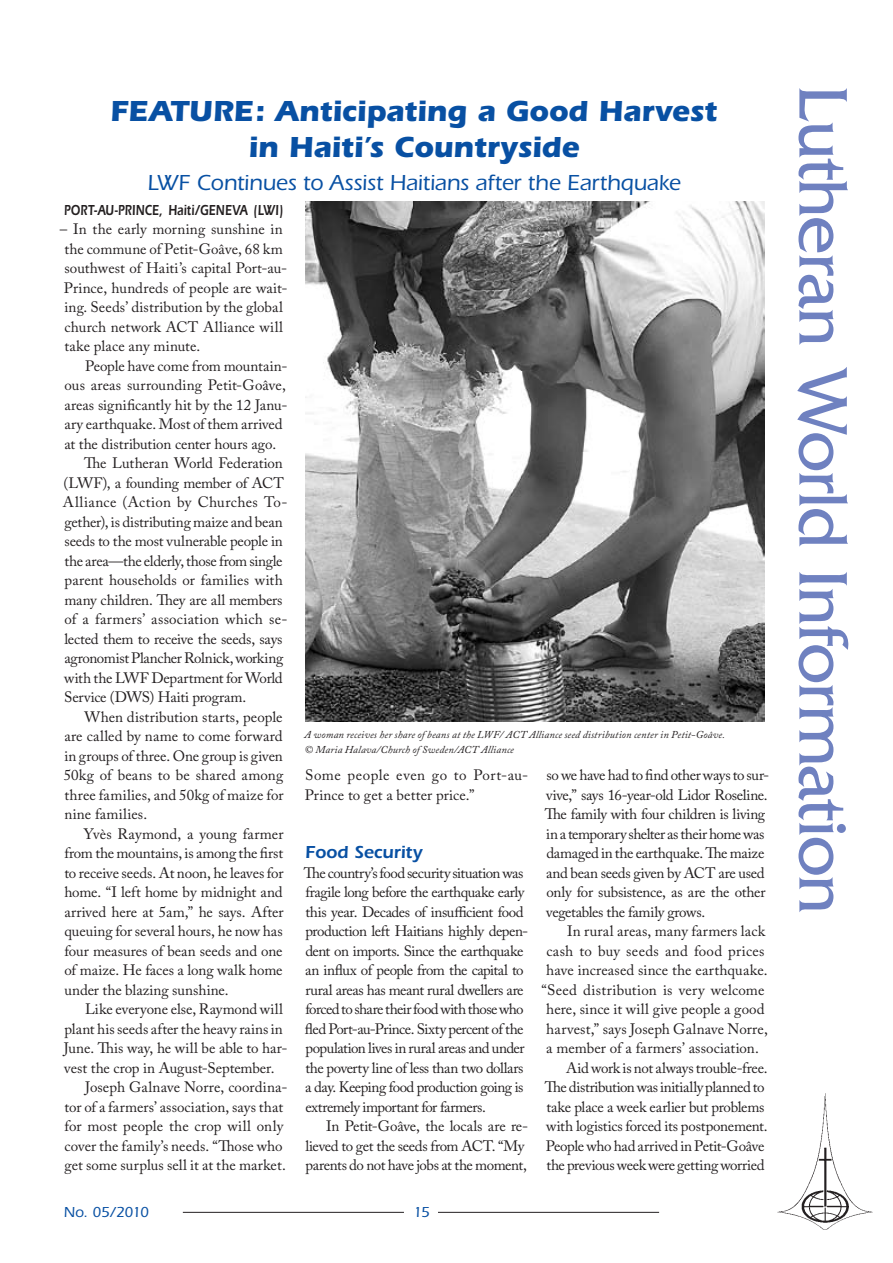
<style>
.page{position:relative;width:893px;height:1263px;background:#fff}
.page>*{position:absolute;margin:0;border:0;box-sizing:border-box;transform-origin:0 0}
.t1{font:72px "Friz Quadrata";letter-spacing:-.02em;color:#6f81c0}
.t2{font:700 30px/36px "Itc Eras";letter-spacing:-.005em;color:#0850a3;text-align:center}
.t3{font:500 22.5px "Itc Eras";letter-spacing:-.005em;color:#0850a3}
.t4{font:600 18px "Itc Eras";color:#0850a3}
.t5{font:15px/19.5px "Adobe Caslon Pro";letter-spacing:-.01em;color:#231f20}
.t6{font:15px/19.5px "Adobe Caslon Pro";letter-spacing:-.035em;color:#231f20}
.t7{font:15px "Adobe Caslon Pro";letter-spacing:.01em;color:#231f20}
.t8{font:15px "Adobe Caslon Pro";letter-spacing:.02em;color:#231f20}
.t9{font:15px "Adobe Caslon Pro";letter-spacing:.015em;color:#231f20}
.t10{font:15px/19.5px "Adobe Caslon Pro";letter-spacing:.025em;color:#231f20}
.t11{font:600 15px "Itc Eras";letter-spacing:.015em;color:#231f20;scale:.75 1}
.t12{font:500 15px "Itc Eras";letter-spacing:-.07em;color:#0850a3}
.t13{font:italic 10.5px/15px "Adobe Caslon Pro";letter-spacing:.015em;color:#231f20}
</style>
<div class="page">
<hr style="left:183px;top:1212px;width:221px;height:1px;background:#231f20">
<hr style="left:438px;top:1212px;width:221px;height:1px;background:#231f20">
<img style="left:777px;top:1093px;width:96px;height:137px">
<img style="left:305px;top:202px;width:460px;height:519px">
<h2 class="t2" style="left:110px;top:93px;width:609px">FEATURE: Anticipating a Good Harvest in Haiti’s Countryside</h2>
<h3 class="t3" style="left:148px;top:170px;width:535px">LWF Continues to Assist Haitians after the Earthquake</h3>
<p class="t11" style="left:64px;top:201px;width:294px">PORT-AU-PRINCE, Haiti/GENEVA (LWI)</p>
<p class="t5" style="left:60px;top:219px;width:229px">– In the early morning sunshine in the commune of Petit-Goâve, 68 km southwest of Haiti’s capital Port-au-Prince, hundreds of people are wait&shy;ing. Seeds’ distribution by the global church network ACT Alliance will take place any minute.</p>
<p class="t5" style="left:85px;top:356px;width:204px">People have come from mountain-</p>
<p class="t7" style="left:64px;top:376px;width:223px">ous areas surrounding Petit-Goâve,</p>
<p class="t5" style="left:64px;top:395px;width:225px">areas significantly hit by the 12 Janu-</p>
<p class="t5" style="left:64px;top:414px;width:220px">ary earthquake. Most of them arrived</p>
<p class="t5" style="left:64px;top:434px;width:213px">at the distribution center hours ago.</p>
<p class="t5" style="left:84px;top:453px;width:200px">The Lutheran World Federation</p>
<p class="t5" style="left:64px;top:473px;width:222px">(LWF), a founding member of ACT</p>
<p class="t8" style="left:63px;top:493px;width:226px">Alliance (Action by Churches To-</p>
<p class="t5" style="left:64px;top:512px;width:220px">gether), is distributing maize and bean</p>
<p class="t5" style="left:65px;top:531px;width:220px">seeds to the most vulnerable people in</p>
<p class="t5" style="left:64px;top:551px;width:220px">the area—the elderly, those from single</p>
<p class="t5" style="left:65px;top:570px;width:220px">parent households or families with</p>
<p class="t5" style="left:64px;top:590px;width:220px">many children. They are all members</p>
<p class="t9" style="left:64px;top:610px;width:224px">of a farmers’ association which se-</p>
<p class="t5" style="left:64px;top:629px;width:220px">lected them to receive the seeds, says</p>
<p class="t5" style="left:64px;top:648px;width:220px">agronomist Plancher Rolnick, working</p>
<p class="t5" style="left:64px;top:668px;width:220px">with the LWF Department for World</p>
<p class="t5" style="left:64px;top:687px;width:184px">Service (DWS) Haiti program.</p>
<p class="t5" style="left:84px;top:707px;width:200px">When distribution starts, people</p>
<p class="t5" style="left:64px;top:726px;width:220px">are called by name to come forward</p>
<p class="t5" style="left:64px;top:746px;width:220px">in groups of three. One group is given</p>
<p class="t7" style="left:64px;top:766px;width:221px">50kg of beans to be shared among</p>
<p class="t7" style="left:64px;top:786px;width:221px">three families, and 50kg of maize for</p>
<p class="t9" style="left:64px;top:805px;width:84px">nine families.</p>
<p class="t7" style="left:84px;top:825px;width:201px">Yvès Raymond, a young farmer</p>
<p class="t5" style="left:64px;top:843px;width:220px">from the mountains, is among the first</p>
<p class="t5" style="left:64px;top:863px;width:221px">to receive seeds. At noon, he leaves for</p>
<p class="t5" style="left:64px;top:882px;width:220px">home. “I left home by midnight and</p>
<p class="t5" style="left:64px;top:902px;width:221px">arrived here at 5am,” he says. After</p>
<p class="t5" style="left:64px;top:921px;width:220px">queuing for several hours, he now has</p>
<p class="t5" style="left:64px;top:941px;width:220px">four measures of bean seeds and one</p>
<p class="t5" style="left:64px;top:960px;width:220px">of maize. He faces a long walk home</p>
<p class="t5" style="left:65px;top:980px;width:166px">under the blazing sunshine.</p>
<p class="t5" style="left:85px;top:999px;width:199px">Like everyone else, Raymond will</p>
<p class="t5" style="left:65px;top:1019px;width:220px">plant his seeds after the heavy rains in</p>
<p class="t5" style="left:64px;top:1038px;width:225px">June. This way, he will be able to har-</p>
<p class="t5" style="left:64px;top:1058px;width:212px">vest the crop in August-September.</p>
<p class="t5" style="left:85px;top:1077px;width:204px">Joseph Galnave Norre, coordina-</p>
<p class="t5" style="left:64px;top:1097px;width:220px">tor of a farmers’ association, says that</p>
<p class="t7" style="left:64px;top:1117px;width:220px">for most people the crop will only</p>
<p class="t5" style="left:64px;top:1136px;width:220px">cover the family’s needs. “Those who</p>
<p class="t5" style="left:64px;top:1155px;width:223px">get some surplus sell it at the market.</p>
<p class="t13" style="left:305px;top:727px;width:422px">A woman receives her share of beans at the LWF/ ACT Alliance seed distribution center in Petit-Goâve. © Maria Halava/Church of Sweden/ACT Alliance</p>
<p class="t10" style="left:305px;top:765px;width:225px">Some people even go to Port-au-<br>Prince to get a better price.”</p>
<p class="t5" style="left:545px;top:765px;width:226px">so we have had to find other ways to sur&shy;vive,” says 16-year-old Lidor Roseline.<br>The family with four children is living in a temporary shelter as their home was damaged in the earthquake. The maize and bean seeds given by ACT are used only for subsistence, as are the other vegetables the family grows.</p>
<p class="t9" style="left:567px;top:922px;width:200px">In rural areas, many farmers lack</p>
<p class="t8" style="left:546px;top:942px;width:220px">cash to buy seeds and food prices</p>
<p class="t5" style="left:546px;top:960px;width:223px">have increased since the earthquake.</p>
<p class="t8" style="left:541px;top:981px;width:225px">“Seed distribution is very welcome</p>
<p class="t5" style="left:546px;top:999px;width:220px">here, since it will give people a good</p>
<p class="t5" style="left:546px;top:1019px;width:223px">harvest,” says Joseph Galnave Norre,</p>
<p class="t5" style="left:546px;top:1038px;width:214px">a member of a farmers’ association.</p>
<p class="t5" style="left:566px;top:1058px;width:203px">Aid work is not always trouble-free.</p>
<p class="t5" style="left:545px;top:1077px;width:221px">The distribution was initially planned to</p>
<p class="t5" style="left:546px;top:1097px;width:220px">take place a week earlier but problems</p>
<p class="t5" style="left:546px;top:1116px;width:223px">with logistics forced its postponement.</p>
<p class="t5" style="left:546px;top:1136px;width:220px">People who had arrived in Petit-Goâve</p>
<p class="t5" style="left:546px;top:1155px;width:220px">the previous week were getting worried</p>
<p class="t4" style="left:305px;top:842px;width:119px">Food Security</p>
<p class="t6" style="left:304px;top:863px;width:226px">The country’s food security situation was fragile long before the earthquake early this year. Decades of insufficient food production left Haitians highly depen&shy;dent on imports. Since the earthquake an influx of people from the capital to rural areas has meant rural dwellers are forced to share their food with those who fled Port-au-Prince. Sixty percent of the population lives in rural areas and under the poverty line of less than two dollars a day. Keeping food production going is extremely important for farmers.</p>
<p class="t5" style="left:305px;top:1116px;width:224px;text-indent:21px">In Petit-Goâve, the locals are re&shy;lieved to get the seeds from ACT. “My parents do not have jobs at the moment,</p>
<p class="t12" style="left:64px;top:1203px;width:87px">No. 05/2010</p>
<p class="t12" style="left:413px;top:1203px;width:18px">15</p>
<h1 class="t1" style="left:863px;top:85px;width:830px;rotate:90deg">Lutheran World Information</h1>
</div>
